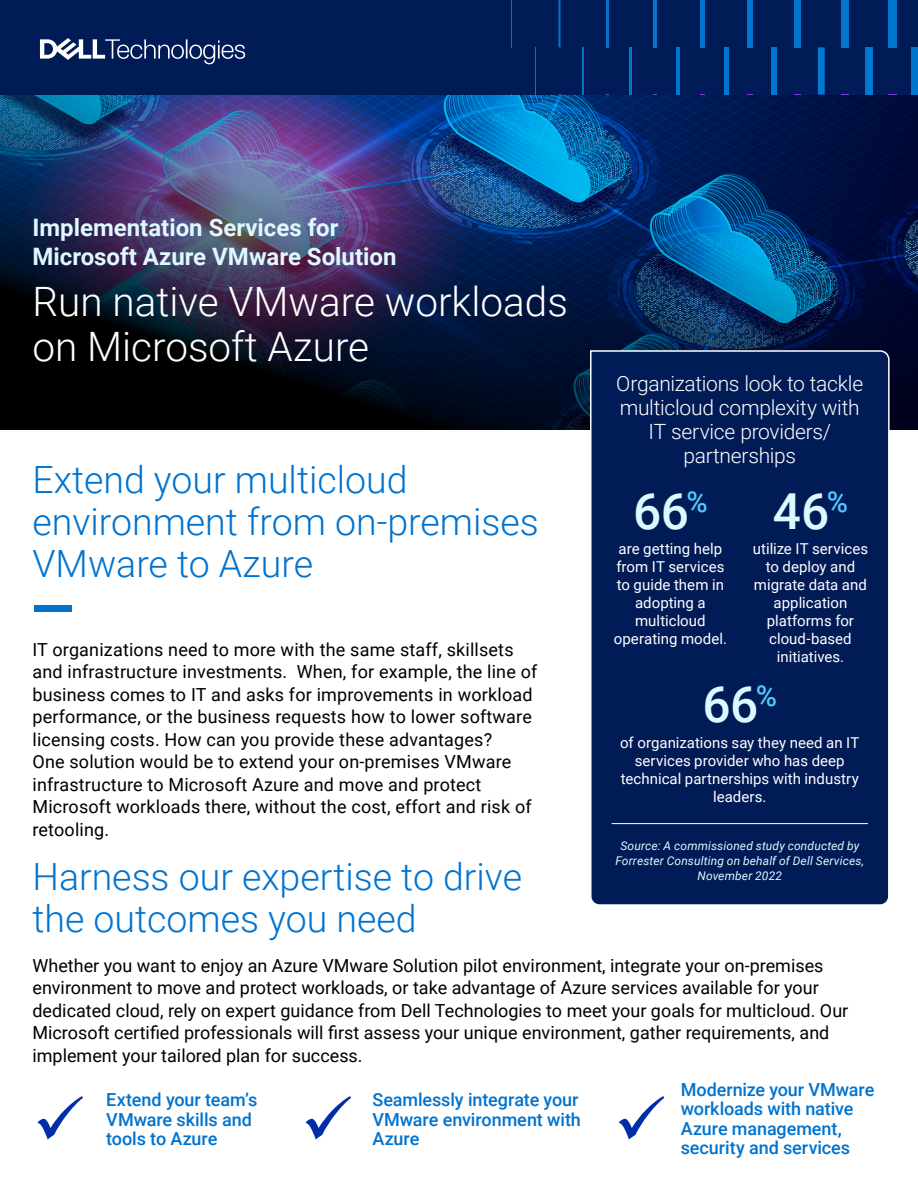
<style>
.page{position:relative;width:918px;height:1188px;background:#fff}
.page>*{position:absolute;margin:0;border:0;box-sizing:border-box;transform-origin:0 0}
.t1{font:500 49.65px "Roboto";color:#def8ff}
.t2{font:300 40.5px/45px "Roboto";color:#fff}
.t3{font:300 37.5px/42px "Roboto";color:#0073cf}
.t4{font:700 24px/29.1px "Roboto";color:#def8ff}
.t5{font:300 21px/24px "Roboto";letter-spacing:-.015em;color:#fff;text-align:center}
.t6{font:18px/22.5px "Roboto";color:#000}
.t7{font:500 18px/19.5px "Roboto";letter-spacing:-.005em;color:#0073cf}
.t8{font:15px/18px "Roboto";color:#fff;text-align:center}
.t9{font:italic 12px/15px "Roboto";letter-spacing:.015em;color:#def8ff;text-align:center}
</style>
<div class="page">
<img style="left:0;top:94px;width:918px;height:336px">
<div style="left:34px;top:606px;width:37px;height:6px;background:#0073cf"></div>
<svg style="left:37px;top:1096px;width:46px;height:44px"></svg>
<svg style="left:305px;top:1096px;width:46px;height:44px"></svg>
<svg style="left:619px;top:1096px;width:45px;height:44px"></svg>
<div style="left:0;top:0;width:918px;height:94px;background:#001b56"></div>
<svg style="left:40px;top:38px;width:205px;height:26px"></svg>
<hr style="left:511px;top:0;width:1px;height:47px;background:#0076ce">
<div style="left:888px;top:0;width:9px;height:47px;background:#0076ce"></div>
<div style="left:841px;top:0;width:8px;height:47px;background:#0076ce"></div>
<div style="left:794px;top:0;width:7px;height:47px;background:#0076ce"></div>
<div style="left:747px;top:0;width:6px;height:47px;background:#0076ce"></div>
<div style="left:700px;top:0;width:5px;height:47px;background:#0076ce"></div>
<hr style="left:653px;top:0;width:4px;height:47px;background:#0076ce">
<hr style="left:606px;top:0;width:3px;height:47px;background:#0076ce">
<hr style="left:559px;top:0;width:2px;height:47px;background:#0076ce">
<hr style="left:535px;top:47px;width:1px;height:47px;background:#0076ce">
<div style="left:912px;top:47px;width:6px;height:47px;background:#0076ce"></div>
<div style="left:865px;top:47px;width:8px;height:47px;background:#0076ce"></div>
<div style="left:818px;top:47px;width:7px;height:47px;background:#0076ce"></div>
<div style="left:771px;top:47px;width:6px;height:47px;background:#0076ce"></div>
<div style="left:724px;top:47px;width:5px;height:47px;background:#0076ce"></div>
<hr style="left:676px;top:47px;width:4px;height:47px;background:#0076ce">
<hr style="left:629px;top:47px;width:3px;height:47px;background:#0076ce">
<hr style="left:582px;top:47px;width:2px;height:47px;background:#0076ce">
<div style="left:589px;top:350px;width:301px;height:555px;background:#001b56"></div>
<hr style="left:612px;top:823px;width:256px;height:1px;background:#fff">
<h3 class="t4" style="left:32px;top:212px;width:366px">Implementation Services for<br>Microsoft Azure VMware Solution</h3>
<h2 class="t2" style="left:32px;top:278px;width:537px">Run native VMware workloads on Microsoft Azure</h2>
<h3 class="t3" style="left:32px;top:457px;width:508px">Extend your multicloud environment from on-premises<br>VMware to Azure</h3>
<p class="t6" style="left:32px;top:638px;width:507px">IT organizations need to more with the same staff, skillsets and infrastructure investments. When, for example, the line of business comes to IT and asks for improvements in workload performance, or the business requests how to lower software licensing costs. How can you provide these advantages?<br>One solution would be to extend your on-premises VMware infrastructure to Microsoft Azure and move and protect Microsoft workloads there, without the cost, effort and risk of retooling.</p>
<h3 class="t3" style="left:32px;top:854px;width:491px">Harness our expertise to drive the outcomes you need</h3>
<p class="t5" style="left:616px;top:370px;width:248px">Organizations look to tackle multicloud complexity with<br>IT service providers/ partnerships</p>
<h1 class="t1" style="left:633px;top:476px;width:76px">66<sup>%</sup></h1>
<p class="t8" style="left:614px;top:539px;width:115px">are getting help from IT services to guide them in adopting a multicloud operating model.</p>
<h1 class="t1" style="left:773px;top:476px;width:77px">46<sup>%</sup></h1>
<p class="t8" style="left:753px;top:539px;width:117px">utilize IT services to deploy and migrate data and application platforms for cloud-based initiatives.</p>
<h1 class="t1" style="left:702px;top:670px;width:76px">66<sup>%</sup></h1>
<p class="t8" style="left:620px;top:733px;width:241px">of organizations say they need an IT services provider who has deep technical partnerships with industry leaders.</p>
<p class="t9" style="left:615px;top:838px;width:250px">Source: A commissioned study conducted by<br>Forrester Consulting on behalf of Dell Services,<br>November 2022</p>
<p class="t6" style="left:32px;top:953px;width:817px">Whether you want to enjoy an Azure VMware Solution pilot environment, integrate your on-premises environment to move and protect workloads, or take advantage of Azure services available for your dedicated cloud, rely on expert guidance from Dell Technologies to meet your goals for multicloud. Our Microsoft certified professionals will first assess your unique environment, gather requirements, and implement your tailored plan for success.</p>
<p class="t7" style="left:106px;top:1089px;width:153px">Extend your team’s<br>VMware skills and tools to Azure</p>
<p class="t7" style="left:372px;top:1089px;width:210px">Seamlessly integrate your<br>VMware environment with<br>Azure</p>
<p class="t7" style="left:681px;top:1079px;width:195px">Modernize your VMware workloads with native<br>Azure management, security and services</p>
</div>
